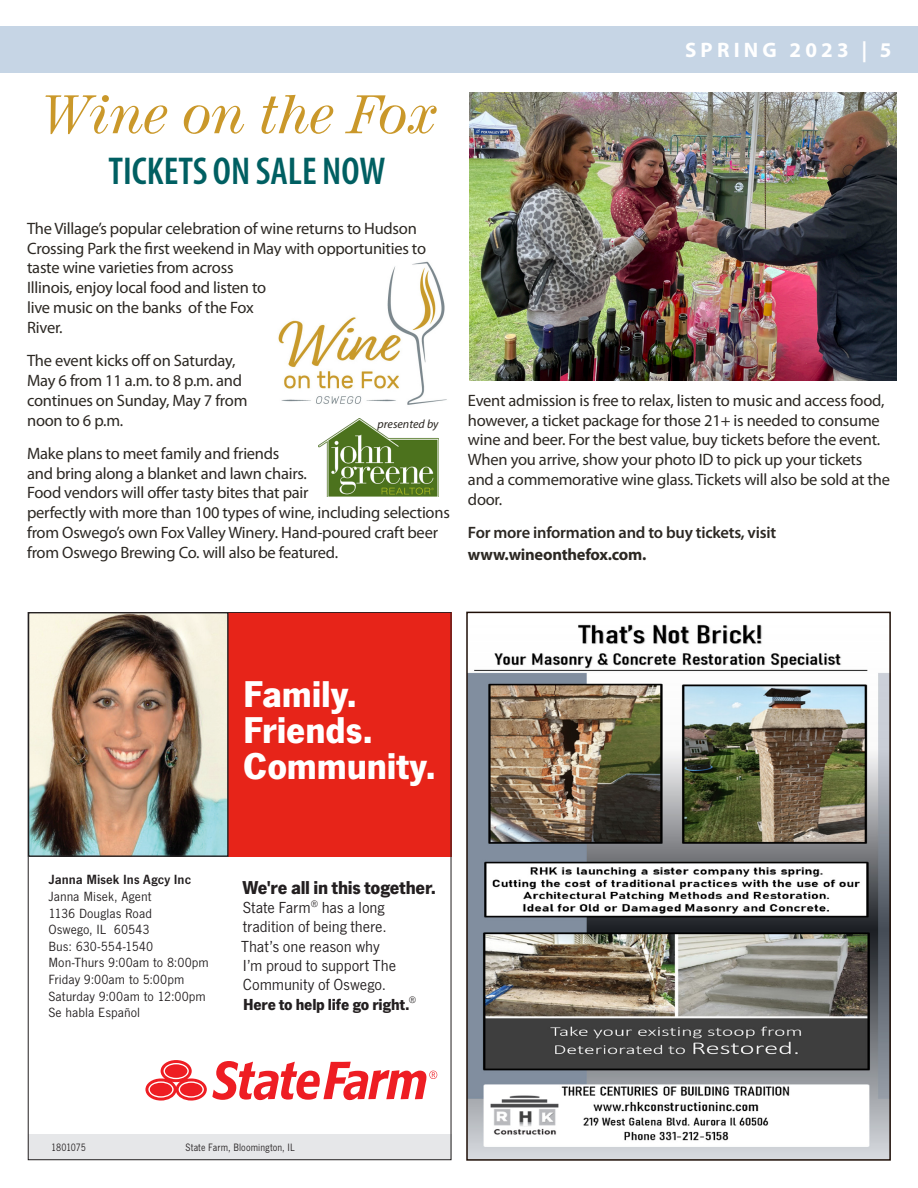
<style>
.page{position:relative;width:918px;height:1188px;background:#fff}
.page>*{position:absolute;margin:0;border:0;box-sizing:border-box;transform-origin:0 0}
.t1{font:italic 54px "Century 725 BT";color:#ca982a}
.t2{font:600 condensed 39px "Myriad Pro";color:#005f62}
.t3{font:700 38.7px/36px "SF News Gothic";letter-spacing:-.005em;color:#fff}
.t4{font:700 21px "Myriad Pro";letter-spacing:.2em;color:#fff}
.t5{font:700 19.35px "SF News Gothic";letter-spacing:-.01em;color:#231f20}
.t6{font:16.65px/19.4px "SF News Gothic";letter-spacing:-.01em;color:#231f20}
.t7{font:16.5px/19.8px "Myriad Pro";letter-spacing:-.015em;color:#2c2823}
.t8{font:600 16.5px/21.6px "Myriad Pro";letter-spacing:-.015em;color:#2c2823}
.t9{font:13.8px/16.6px "SF News Gothic";color:#231f20}
.t10{font:italic 12px "Myriad Pro";color:#2c2823}
.t11{font:11.1px "SF News Gothic";letter-spacing:.01em;color:#231f20;scale:.9 1}
.t12{font:11.1px "SF News Gothic";letter-spacing:-.02em;color:#231f20;scale:.9 1}
.s1{font-weight:700}
.s2{font-weight:600}
</style>
<div class="page">
<div style="left:0;top:26px;width:918px;height:46px;background:#c6d5e5"></div>
<div style="left:28px;top:1134px;width:423px;height:26px;background:#e6e7e9"></div>
<div style="left:228px;top:612px;width:223px;height:245px;background:#e72419"></div>
<svg style="left:145px;top:1060px;width:292px;height:41px"></svg>
<img style="left:30px;top:614px;width:197px;height:241px">
<div style="left:28px;top:612px;width:201px;height:245px;border:1px solid #231f20"></div>
<img style="left:469px;top:624px;width:419px;height:534px">
<div style="left:466px;top:612px;width:425px;height:549px;border:2px solid #1e0e06"></div>
<img style="left:469px;top:92px;width:427px;height:288px">
<img style="left:318px;top:419px;width:121px;height:77px">
<img style="left:278px;top:261px;width:169px;height:144px">
<p class="t1" style="left:42px;top:81px;width:397px">Wine on the Fox</p>
<p class="t2" style="left:108px;top:147px;width:279px">TICKETS ON SALE NOW</p>
<p class="t7" style="left:27px;top:218px;width:401px">The Village’s popular celebration of wine returns to Hudson Crossing Park the first weekend in May with opportunities to taste wine varieties from across<br>Illinois, enjoy local food and listen to<br>live music on the banks of the Fox<br>River.</p>
<p class="t7" style="left:27px;top:350px;width:222px">The event kicks off on Saturday,<br>May 6 from 11 a.m. to 8 p.m. and continues on Sunday, May 7 from noon to 6 p.m.</p>
<p class="t7" style="left:27px;top:443px;width:424px">Make plans to meet family and friends<br>and bring along a blanket and lawn chairs.<br>Food vendors will offer tasty bites that pair<br>perfectly with more than 100 types of wine, including selections from Oswego’s own Fox Valley Winery. Hand-poured craft beer from Oswego Brewing Co. will also be featured.</p>
<p class="t10" style="left:378px;top:417px;width:62px">presented by</p>
<p class="t4" style="left:685px;top:36px;width:208px">SPRING 2023 | 5</p>
<p class="t7" style="left:468px;top:390px;width:424px">Event admission is free to relax, listen to music and access food, however, a ticket package for those 21+ is needed to consume wine and beer. For the best value, buy tickets before the event.<br>When you arrive, show your photo ID to pick up your tickets and a commemorative wine glass. Tickets will also be sold at the door.</p>
<p class="t8" style="left:468px;top:521px;width:310px">For more information and to buy tickets, visit <span class="s1">www.wineonthefox.com.</span></p>
<p class="t3" style="left:243px;top:676px;width:194px">Family.<br>Friends.<br>Community.</p>
<p class="t9" style="left:48px;top:872px;width:162px"><span class="s2">Janna Misek Ins Agcy Inc<br></span>Janna Misek, Agent<br>1136 Douglas Road<br>Oswego, IL 60543<br>Bus: 630-554-1540<br>Mon-Thurs 9:00am to 8:00pm<br>Friday 9:00am to 5:00pm<br>Saturday 9:00am to 12:00pm<br>Se habla Español</p>
<p class="t5" style="left:242px;top:876px;width:195px">We're all in this together.</p>
<p class="t6" style="left:241px;top:898px;width:177px">State Farm<sup>®</sup> has a long tradition of being there.<br>That’s one reason why<br>I’m proud to support The<br>Community of Oswego.<br><span class="s1">Here to help life go right.</span><sup>®</sup></p>
<p class="t12" style="left:51px;top:1141px;width:40px">1801075</p>
<p class="t11" style="left:186px;top:1141px;width:123px">State Farm, Bloomington, IL</p>
</div>
